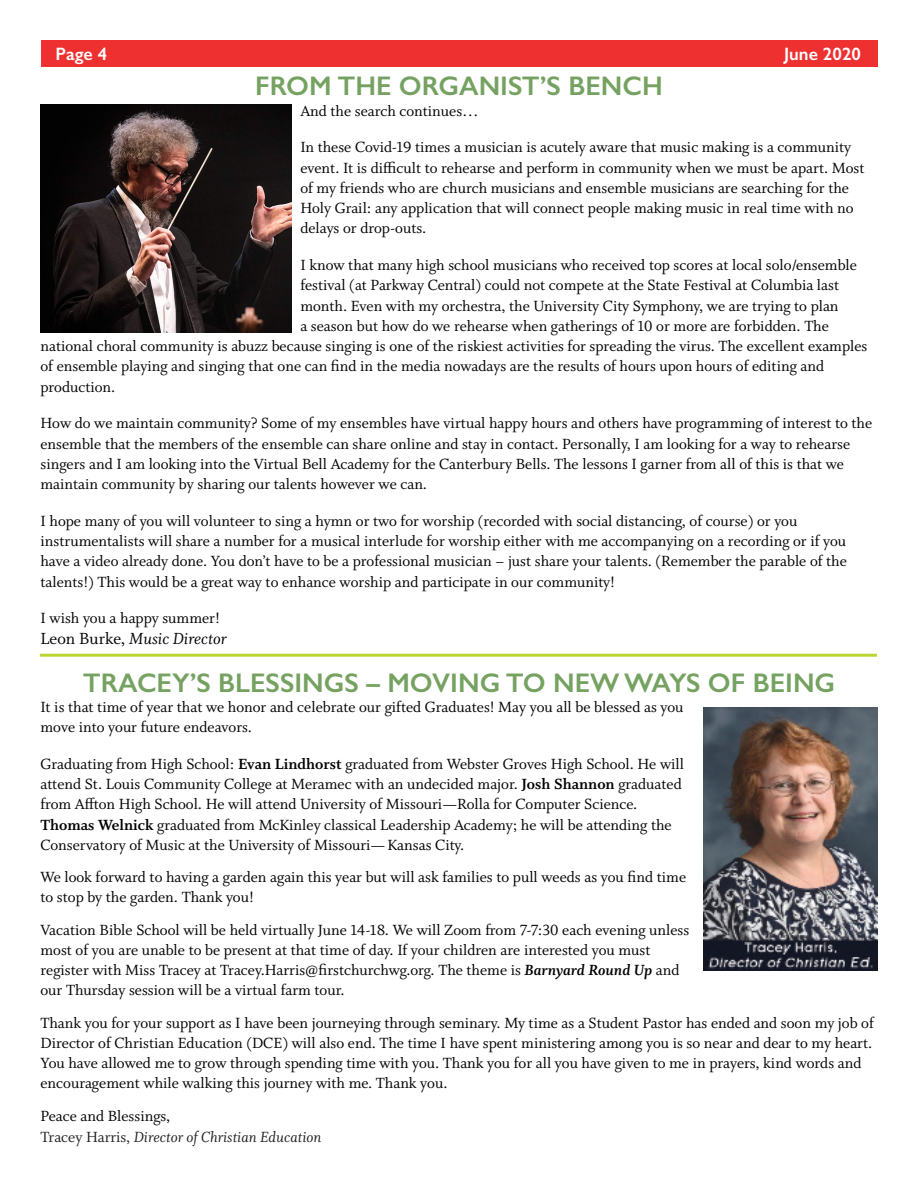
<style>
.page{position:relative;width:918px;height:1188px;background:#fff}
.page>*{position:absolute;margin:0;border:0;box-sizing:border-box;transform-origin:0 0}
.t1{font:600 27px "Gill Sans";color:#75a261}
.t2{font:italic 18px "Whitman";color:#000}
.t3{font:700 18px "SF Old Republic";color:#fff}
.t4{font:600 18px "Gill Sans";color:#fff}
.t5{font:16.5px/20.2px "Whitman";color:#000}
.t6{font:italic 16.5px "Whitman";color:#231f20}
.s1{font-style:normal}
.s2{font-weight:700}
.s3{font-weight:700;font-style:italic}
</style>
<div class="page">
<div style="left:41px;top:40px;width:837px;height:27px;background:#ee3031"></div>
<img style="left:40px;top:105px;width:252px;height:228px">
<img style="left:704px;top:708px;width:173px;height:262px">
<hr style="left:40px;top:654px;width:837px;height:3px;background:#bad432">
<p class="t4" style="left:55px;top:43px;width:53px">Page 4</p>
<p class="t3" style="left:732px;top:43px;width:131px">September 2017</p>
<p class="t3" style="left:79px;top:43px;width:39px">ge 3</p>
<p class="t4" style="left:784px;top:43px;width:78px">June 2020</p>
<p class="t1" style="left:255px;top:70px;width:409px">FROM THE ORGANIST’S BENCH</p>
<p class="t5" style="left:300px;top:101px;width:180px">And the search continues…</p>
<p class="t5" style="left:300px;top:138px;width:566px">In these Covid-19 times a musician is acutely aware that music making is a community event. It is difficult to rehearse and perform in community when we must be apart. Most of my friends who are church musicians and ensemble musicians are searching for the Holy Grail: any application that will connect people making music in real time with no delays or drop-outs.</p>
<p class="t5" style="left:300px;top:255px;width:558px">I know that many high school musicians who received top scores at local solo/ensemble</p>
<p class="t5" style="left:300px;top:276px;width:540px">festival (at Parkway Central) could not compete at the State Festival at Columbia last</p>
<p class="t5" style="left:300px;top:296px;width:540px">month. Even with my orchestra, the University City Symphony, we are trying to plan</p>
<p class="t5" style="left:300px;top:316px;width:530px">a season but how do we rehearse when gatherings of 10 or more are forbidden. The</p>
<p class="t5" style="left:40px;top:336px;width:828px">national choral community is abuzz because singing is one of the riskiest activities for spreading the virus. The excellent examples</p>
<p class="t5" style="left:40px;top:357px;width:785px">of ensemble playing and singing that one can find in the media nowadays are the results of hours upon hours of editing and</p>
<p class="t5" style="left:40px;top:377px;width:76px">production.</p>
<p class="t5" style="left:40px;top:414px;width:833px">How do we maintain community? Some of my ensembles have virtual happy hours and others have programming of interest to the ensemble that the members of the ensemble can share online and stay in contact. Personally, I am looking for a way to rehearse singers and I am looking into the Virtual Bell Academy for the Canterbury Bells. The lessons I garner from all of this is that we maintain community by sharing our talents however we can.</p>
<p class="t5" style="left:40px;top:511px;width:808px">I hope many of you will volunteer to sing a hymn or two for worship (recorded with social distancing, of course) or you instrumentalists will share a number for a musical interlude for worship either with me accompanying on a recording or if you have a video already done. You don’t have to be a professional musician – just share your talents. (Remember the parable of the talents!) This would be a great way to enhance worship and participate in our community!</p>
<p class="t5" style="left:40px;top:609px;width:181px">I wish you a happy summer!</p>
<p class="t2" style="left:40px;top:628px;width:188px"><span class="s1">Leon Burke,</span> Music Director</p>
<p class="t1" style="left:83px;top:666px;width:754px">TRACEY’S BLESSINGS – MOVING TO NEW WAYS OF BEING</p>
<p class="t5" style="left:40px;top:697px;width:645px">It is that time of year that we honor and celebrate our gifted Graduates! May you all be blessed as you move into your future endeavors.</p>
<p class="t5" style="left:40px;top:754px;width:645px">Graduating from High School: <span class="s2">Evan Lindhorst</span> graduated from Webster Groves High School. He will attend St. Louis Community College at Meramec with an undecided major. <span class="s2">Josh Shannon</span> graduated from Affton High School. He will attend University of Missouri—Rolla for Computer Science.</p>
<p class="t5" style="left:40px;top:815px;width:633px"><span class="s2">Thomas Welnick</span> graduated from McKinley classical Leadership Academy; he will be attending the<br>Conservatory of Music at the University of Missouri— Kansas City.</p>
<p class="t5" style="left:40px;top:867px;width:647px">We look forward to having a garden again this year but will ask families to pull weeds as you find time to stop by the garden. Thank you!</p>
<p class="t5" style="left:40px;top:920px;width:650px">Vacation Bible School will be held virtually June 14-18. We will Zoom from 7-7:30 each evening unless most of you are unable to be present at that time of day. If your children are interested you must register with Miss Tracey at Tracey.Harris@firstchurchwg.org. The theme is <span class="s3">Barnyard Round Up</span> and our Thursday session will be a virtual farm tour.</p>
<p class="t5" style="left:40px;top:1013px;width:835px">Thank you for your support as I have been journeying through seminary. My time as a Student Pastor has ended and soon my job of Director of Christian Education (DCE) will also end. The time I have spent ministering among you is so near and dear to my heart.<br>You have allowed me to grow through spending time with you. Thank you for all you have given to me in prayers, kind words and encouragement while walking this journey with me. Thank you.</p>
<p class="t5" style="left:40px;top:1106px;width:131px">Peace and Blessings,</p>
<p class="t6" style="left:40px;top:1128px;width:282px"><span class="s1">Tracey Harris,</span> Director of Christian Education</p>
</div>
